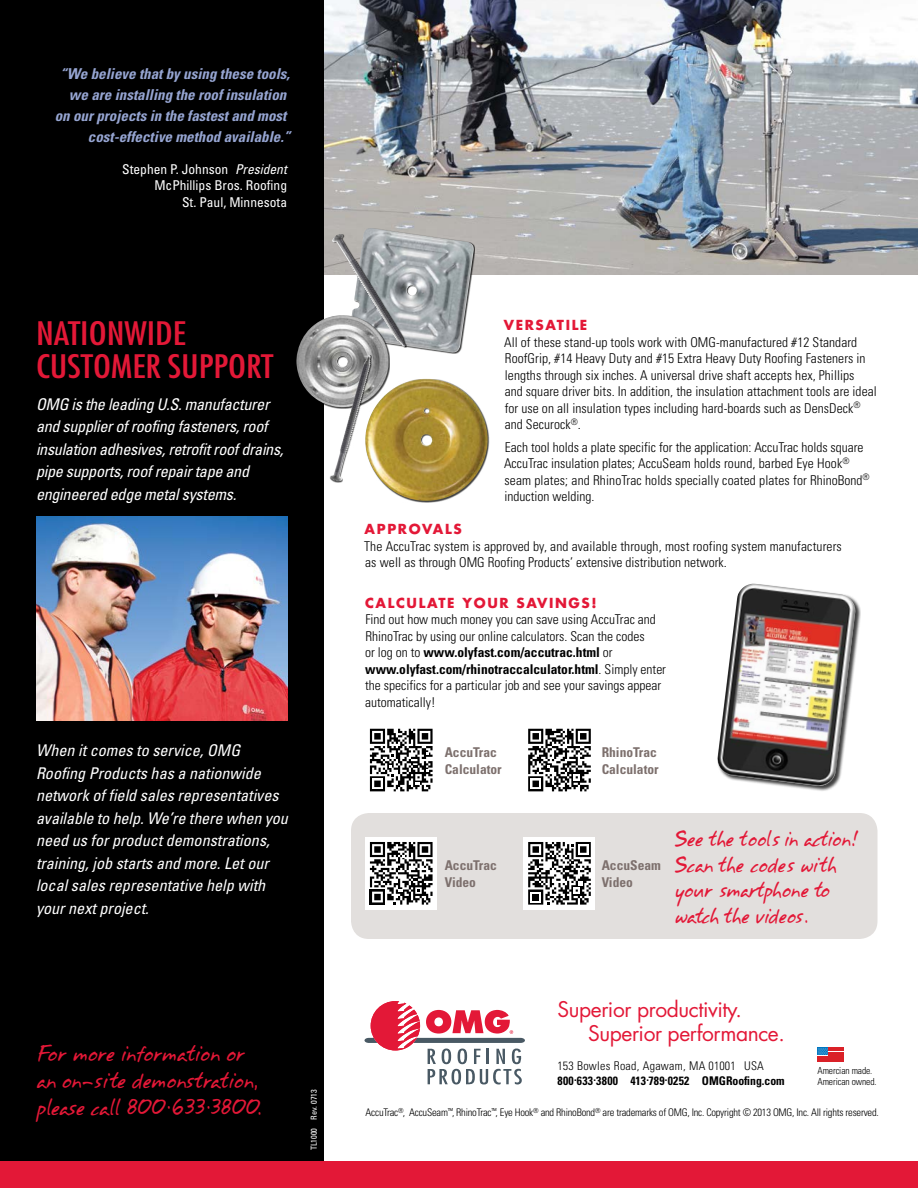
<style>
.page{position:relative;width:918px;height:1188px;background:#fff}
.page>*{position:absolute;margin:0;border:0;box-sizing:border-box;transform-origin:0 0}
.t1{font:condensed 31.5px/33px "Futura";color:#e31837;scale:1.2 1}
.t2{font:21px/24px "Futura";letter-spacing:-.02em;color:#e31837}
.t3{font:19.5px/27px "Annifont";letter-spacing:-.06em;color:#e31837;scale:.83 1}
.t4{font:18.75px/25.5px "Annifont";letter-spacing:-.05em;color:#e31837;scale:.81 1}
.t5{font:italic condensed 16.2px/22.5px "Univers";color:#fff}
.t6{font:italic condensed 16.2px/22.5px "Univers";letter-spacing:-.02em;color:#fff}
.t7{font:italic 700 condensed 15px/21px "Univers";color:#96a5d2;text-align:right}
.t8{font:300 condensed 13.5px/16.5px "Univers";letter-spacing:.005em;color:#000}
.t9{font:condensed 13.5px/16.5px "Univers";color:#fff;text-align:right}
.t10{font:700 condensed 13.5px/16.5px "Univers";color:#7d706d}
.t11{font:700 13.5px "Futura";letter-spacing:.12em;color:#e31837}
.t12{font:700 condensed 12px "Univers";letter-spacing:.025em;color:#000}
.t13{font:300 condensed 12px "Univers";letter-spacing:.025em;color:#000}
.t14{font:300 condensed 10.5px "Univers";letter-spacing:-.02em;color:#000}
.t15{font:300 condensed 9.75px/10.5px "Univers";letter-spacing:-.01em;color:#000}
.t16{font:condensed 8.25px "Univers";color:#fff}
.s1{font-style:italic}
.s2{font-weight:700}
</style>
<div class="page">
<div style="left:351px;top:813px;width:527px;height:126px;background:#e2dfdd;border-radius:18px"></div>
<svg style="left:370px;top:729px;width:63px;height:62px"></svg>
<svg style="left:528px;top:729px;width:63px;height:62px"></svg>
<div style="left:365px;top:837px;width:72px;height:72px;background:#fff"></div>
<svg style="left:370px;top:842px;width:63px;height:63px"></svg>
<div style="left:524px;top:837px;width:72px;height:72px;background:#fff"></div>
<svg style="left:528px;top:842px;width:63px;height:63px"></svg>
<div style="left:0;top:0;width:324px;height:1188px;background:#000"></div>
<div style="left:0;top:1161px;width:918px;height:27px;background:#e31837"></div>
<svg style="left:364px;top:1001px;width:161px;height:83px"></svg>
<img style="left:324px;top:0;width:594px;height:274px">
<div style="left:717px;top:584px;width:144px;height:208px;background:#000;opacity:.75"></div>
<img style="left:717px;top:584px;width:139px;height:203px">
<img style="left:349px;top:228px;width:126px;height:126px">
<img style="left:296px;top:316px;width:94px;height:91px">
<img style="left:372px;top:379px;width:116px;height:122px">
<div style="left:332px;top:234px;width:75px;height:114px;background:#000;opacity:.75"></div>
<img style="left:332px;top:236px;width:60px;height:98px">
<div style="left:330px;top:355px;width:42px;height:128px;background:#000;opacity:.75"></div>
<img style="left:330px;top:356px;width:38px;height:126px">
<img style="left:36px;top:517px;width:252px;height:203px">
<svg style="left:818px;top:1048px;width:26px;height:14px"></svg>
<p class="t7" style="left:55px;top:63px;width:237px">“We believe that by using these tools, we are installing the roof insulation on our projects in the fastest and most cost-effective method available.”</p>
<p class="t9" style="left:122px;top:160px;width:166px">Stephen P. Johnson <span class="s1">President<br></span>McPhillips Bros. Roofing<br>St. Paul, Minnesota</p>
<h1 class="t1" style="left:36px;top:317px;width:199px">NATIONWIDE<br>CUSTOMER SUPPORT</h1>
<p class="t6" style="left:36px;top:392px;width:249px">OMG is the leading U.S. manufacturer and supplier of roofing fasteners, roof insulation adhesives, retrofit roof drains, pipe supports, roof repair tape and engineered edge metal systems.</p>
<p class="t5" style="left:36px;top:739px;width:254px">When it comes to service, OMG Roofing Products has a nationwide network of field sales representatives available to help. We’re there when you need us for product demonstrations, training, job starts and more. Let our local sales representative help with your next project.</p>
<h3 class="t3" style="left:36px;top:1040px;width:272px">For more information or an on-site demonstration, please call 800.633.3800.</h3>
<p class="t16" style="left:309px;top:1150px;width:63px;rotate:-90deg">TL1000 Rev. 0713</p>
<p class="t11" style="left:504px;top:316px;width:85px">VERSATILE</p>
<p class="t8" style="left:504px;top:334px;width:374px">All of these stand-up tools work with OMG-manufactured #12 Standard RoofGrip, #14 Heavy Duty and #15 Extra Heavy Duty Roofing Fasteners in lengths through six inches. A universal drive shaft accepts hex, Phillips<br>and square driver bits. In addition, the insulation attachment tools are ideal for use on all insulation types including hard-boards such as DensDeck<sup>® </sup>and Securock<sup>®</sup>.</p>
<p class="t8" style="left:504px;top:439px;width:367px">Each tool holds a plate specific for the application: AccuTrac holds square AccuTrac insulation plates; AccuSeam holds round, barbed Eye Hook<sup>® </sup>seam plates; and RhinoTrac holds specially coated plates for RhinoBond<sup>® </sup>induction welding.</p>
<p class="t11" style="left:365px;top:520px;width:99px">APPROVALS</p>
<p class="t8" style="left:364px;top:538px;width:479px">The AccuTrac system is approved by, and available through, most roofing system manufacturers as well as through OMG Roofing Products’ extensive distribution network.</p>
<p class="t11" style="left:365px;top:593px;width:233px">CALCULATE YOUR SAVINGS!</p>
<p class="t8" style="left:365px;top:611px;width:303px">Find out how much money you can save using AccuTrac and RhinoTrac by using our online calculators. Scan the codes<br>or log on to <span class="s2">www.olyfast.com/accutrac.html</span> or <span class="s2">www.olyfast.com/rhinotraccalculator.html</span>. Simply enter the specifics for a particular job and see your savings appear automatically!</p>
<p class="t10" style="left:445px;top:744px;width:59px">AccuTrac<br>Calculator</p>
<p class="t10" style="left:602px;top:744px;width:59px">RhinoTrac<br>Calculator</p>
<p class="t10" style="left:445px;top:857px;width:54px">AccuTrac<br>Video</p>
<p class="t10" style="left:602px;top:857px;width:61px">AccuSeam<br>Video</p>
<h3 class="t4" style="left:673px;top:827px;width:231px">See the tools in action!<br>Scan the codes with your smartphone to watch the videos.</h3>
<h2 class="t2" style="left:588px;top:997px;width:198px;text-indent:-31px">Superior productivity.<br>Superior performance.</h2>
<p class="t13" style="left:558px;top:1058px;width:208px">153 Bowles Road, Agawam, MA 01001 USA</p>
<p class="t12" style="left:558px;top:1073px;width:229px">800.633.3800 413.789.0252 OMGRoofing.com</p>
<p class="t14" style="left:366px;top:1106px;width:515px">AccuTrac<sup>®</sup>, AccuSeam<sup>™</sup>, RhinoTrac<sup>™</sup>, Eye Hook<sup>®</sup> and RhinoBond<sup>®</sup> are trademarks of OMG, Inc. Copyright © 2013 OMG, Inc. All rights reserved.</p>
<p class="t15" style="left:818px;top:1065px;width:60px">Amercian made.<br>American owned.</p>
</div>
